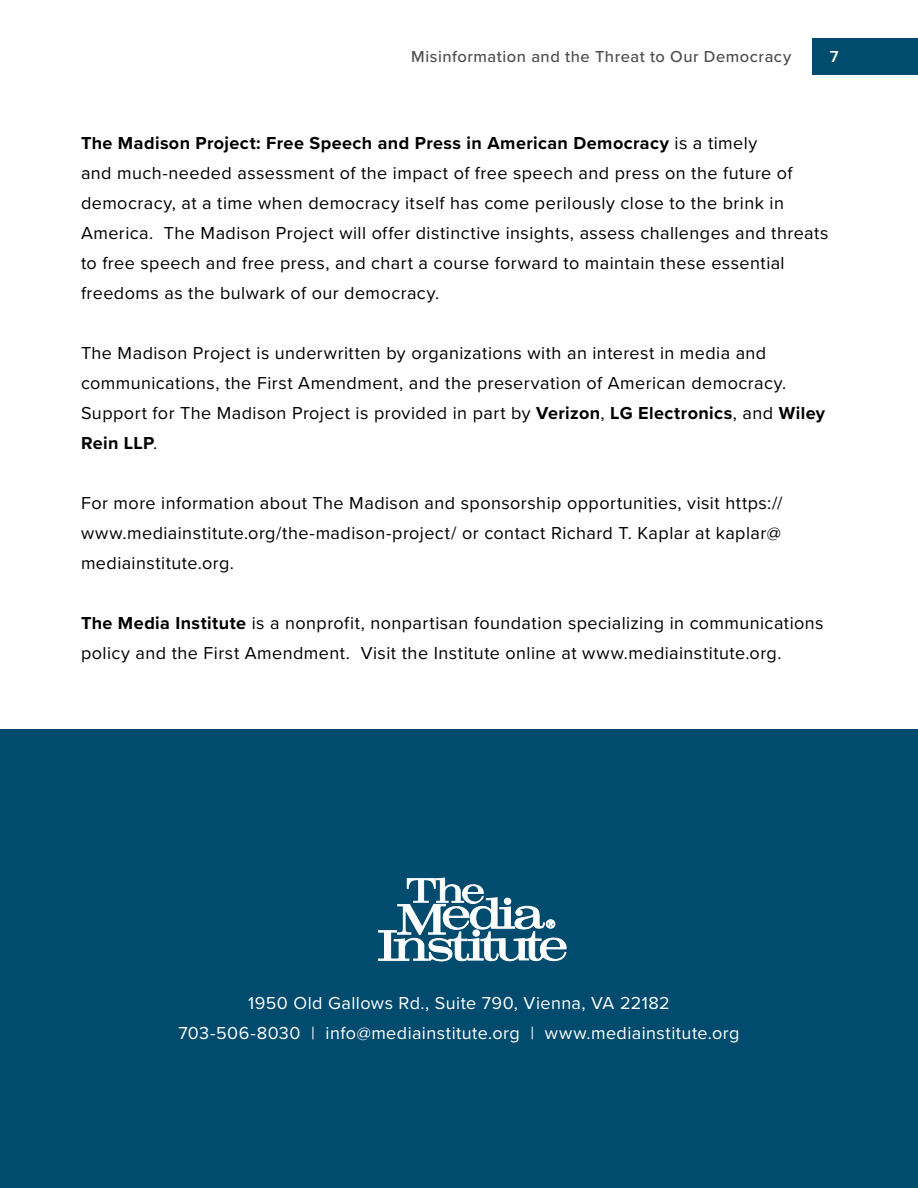
<style>
.page{position:relative;width:918px;height:1188px;background:#fff}
.page>*{position:absolute;margin:0;border:0;box-sizing:border-box;transform-origin:0 0}
.t1{font:18px/30px "Proxima Nova";letter-spacing:.025em;color:#000}
.t2{font:18px/30px "Proxima Nova";letter-spacing:.025em;color:#fff;text-align:center}
.t3{font:500 16.5px "Proxima Nova";letter-spacing:.03em;color:#4d4d4f}
.t4{font:600 16.5px "Proxima Nova";color:#fff}
.s1{font-weight:700}
</style>
<div class="page">
<div style="left:812px;top:38px;width:106px;height:37px;background:#004b6e"></div>
<div style="left:0;top:729px;width:918px;height:459px;background:#004b6e"></div>
<svg style="left:379px;top:878px;width:187px;height:84px"></svg>
<p class="t3" style="left:411px;top:44px;width:381px">Misinformation and the Threat to Our Democracy</p>
<p class="t4" style="left:830px;top:44px;width:10px">7</p>
<p class="t1" style="left:81px;top:127px;width:749px"><span class="s1">The Madison Project: Free Speech and Press in American Democracy</span> is a timely<br>and much-needed assessment of the impact of free speech and press on the future of democracy, at a time when democracy itself has come perilously close to the brink in America. The Madison Project will offer distinctive insights, assess challenges and threats to free speech and free press, and chart a course forward to maintain these essential freedoms as the bulwark of our democracy.</p>
<p class="t1" style="left:81px;top:337px;width:746px">The Madison Project is underwritten by organizations with an interest in media and communications, the First Amendment, and the preservation of American democracy.<br>Support for The Madison Project is provided in part by <span class="s1">Verizon</span>, <span class="s1">LG Electronics</span>, and <span class="s1">Wiley Rein LLP</span>.</p>
<p class="t1" style="left:81px;top:487px;width:703px;text-align:justify">For more information about The Madison and sponsorship opportunities, visit https:// www.mediainstitute.org/the-madison-project/ or contact Richard T. Kaplar at kaplar@ mediainstitute.org.</p>
<p class="t1" style="left:81px;top:607px;width:744px"><span class="s1">The Media Institute</span> is a nonprofit, nonpartisan foundation specializing in communications policy and the First Amendment. Visit the Institute online at www.mediainstitute.org.</p>
<p class="t2" style="left:178px;top:988px;width:563px">1950 Old Gallows Rd., Suite 790, Vienna, VA 22182<br>703-506-8030 | info@mediainstitute.org | www.mediainstitute.org</p>
</div>
